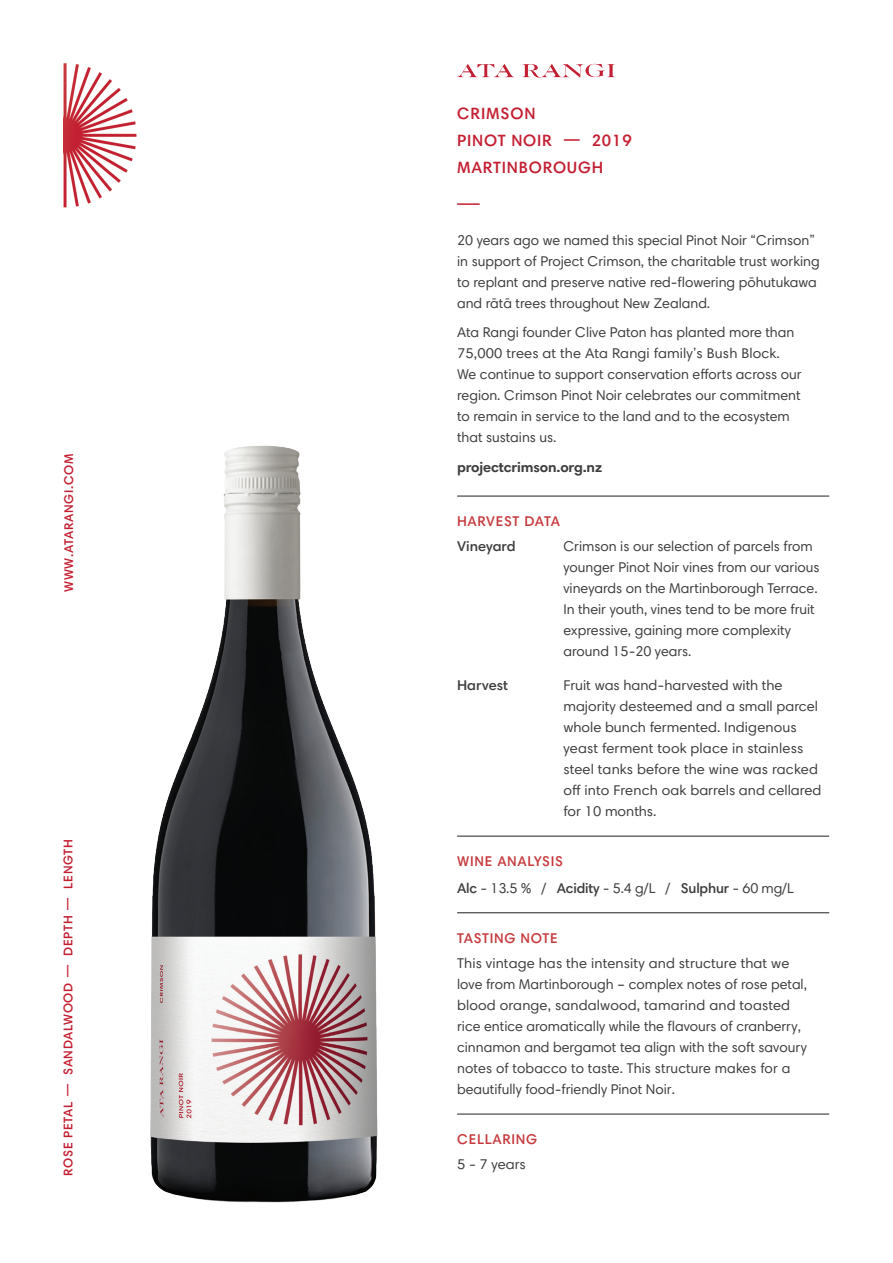
<style>
.page{position:relative;width:893px;height:1263px;background:#fff}
.page>*{position:absolute;margin:0;border:0;box-sizing:border-box;transform-origin:0 0}
.t1{font:600 16.5px/27px "Harmonia Sans Pro Cyr";letter-spacing:.05em;color:#c31f32}
.t2{font:14.25px/21px "Harmonia Sans Pro Cyr";color:#3e3e3f}
.t3{font:600 14.25px "Harmonia Sans Pro Cyr";letter-spacing:.05em;color:#c63b3e}
.t4{font:700 14.25px "Harmonia Sans Pro Cyr";letter-spacing:-.01em;color:#3e3e3f}
.t5{font:600 14.25px "Harmonia Sans Pro Cyr";color:#3e3e3f}
.t6{font:600 12.75px "Harmonia Sans Pro Cyr";letter-spacing:.05em;color:#c31f32}
.s1{font-weight:600;color:#c63b3e}
.s2{font-weight:600}
</style>
<div class="page">
<img style="left:150px;top:445px;width:228px;height:758px">
<img style="left:64px;top:63px;width:72px;height:145px">
<svg style="left:457px;top:64px;width:57px;height:13px"></svg>
<svg style="left:523px;top:64px;width:92px;height:14px"></svg>
<hr style="left:457px;top:496px;width:372px;height:1px;background:#231f20">
<hr style="left:457px;top:836px;width:372px;height:1px;background:#231f20">
<hr style="left:457px;top:912px;width:372px;height:1px;background:#231f20">
<hr style="left:457px;top:1114px;width:372px;height:1px;background:#231f20">
<hr style="left:457px;top:203px;width:23px;height:2px;background:#c31f32">
<p class="t6" style="left:61px;top:592px;width:139px;rotate:-90deg">WWW.ATARANGI.COM</p>
<p class="t6" style="left:60px;top:1176px;width:338px;rotate:-90deg">ROSE PETAL — SANDALWOOD — DEPTH — LENGTH</p>
<p class="t1" style="left:457px;top:100px;width:176px">CRIMSON<br>PINOT NOIR — 2019<br>MARTINBOROUGH</p>
<p class="t2" style="left:457px;top:229px;width:364px">20 years ago we named this special Pinot Noir “Crimson” in support of Project Crimson, the charitable trust working to replant and preserve native red-flowering pōhutukawa and rātā trees throughout New Zealand.</p>
<p class="t2" style="left:457px;top:322px;width:346px">Ata Rangi founder Clive Paton has planted more than 75,000 trees at the Ata Rangi family’s Bush Block.<br>We continue to support conservation efforts across our region. Crimson Pinot Noir celebrates our commitment to remain in service to the land and to the ecosystem that sustains us.</p>
<p class="t4" style="left:457px;top:458px;width:147px">projectcrimson.org.nz</p>
<p class="t3" style="left:457px;top:512px;width:104px">HARVEST DATA</p>
<p class="t5" style="left:457px;top:537px;width:60px">Vineyard</p>
<p class="t2" style="left:563px;top:536px;width:258px">Crimson is our selection of parcels from younger Pinot Noir vines from our various vineyards on the Martinborough Terrace.<br>In their youth, vines tend to be more fruit expressive, gaining more complexity around 15-20 years.</p>
<p class="t5" style="left:457px;top:676px;width:52px">Harvest</p>
<p class="t2" style="left:563px;top:674px;width:259px">Fruit was hand-harvested with the majority desteemed and a small parcel whole bunch fermented. Indigenous yeast ferment took place in stainless steel tanks before the wine was racked off into French oak barrels and cellared for 10 months.</p>
<p class="t2" style="left:457px;top:848px;width:338px;line-height:26.7px"><span class="s1">WINE ANALYSIS<br></span><span class="s2">Alc</span> - 13.5 % / <span class="s2">Acidity</span> - 5.4 g/L / <span class="s2">Sulphur</span> - 60 mg/L</p>
<p class="t3" style="left:457px;top:929px;width:102px">TASTING NOTE</p>
<p class="t2" style="left:457px;top:952px;width:351px">This vintage has the intensity and structure that we love from Martinborough – complex notes of rose petal, blood orange, sandalwood, tamarind and toasted rice entice aromatically while the flavours of cranberry, cinnamon and bergamot tea align with the soft savoury notes of tobacco to taste. This structure makes for a beautifully food-friendly Pinot Noir.</p>
<p class="t3" style="left:457px;top:1130px;width:82px">CELLARING</p>
<p class="t2" style="left:457px;top:1154px;width:70px">5 - 7 years</p>
</div>
